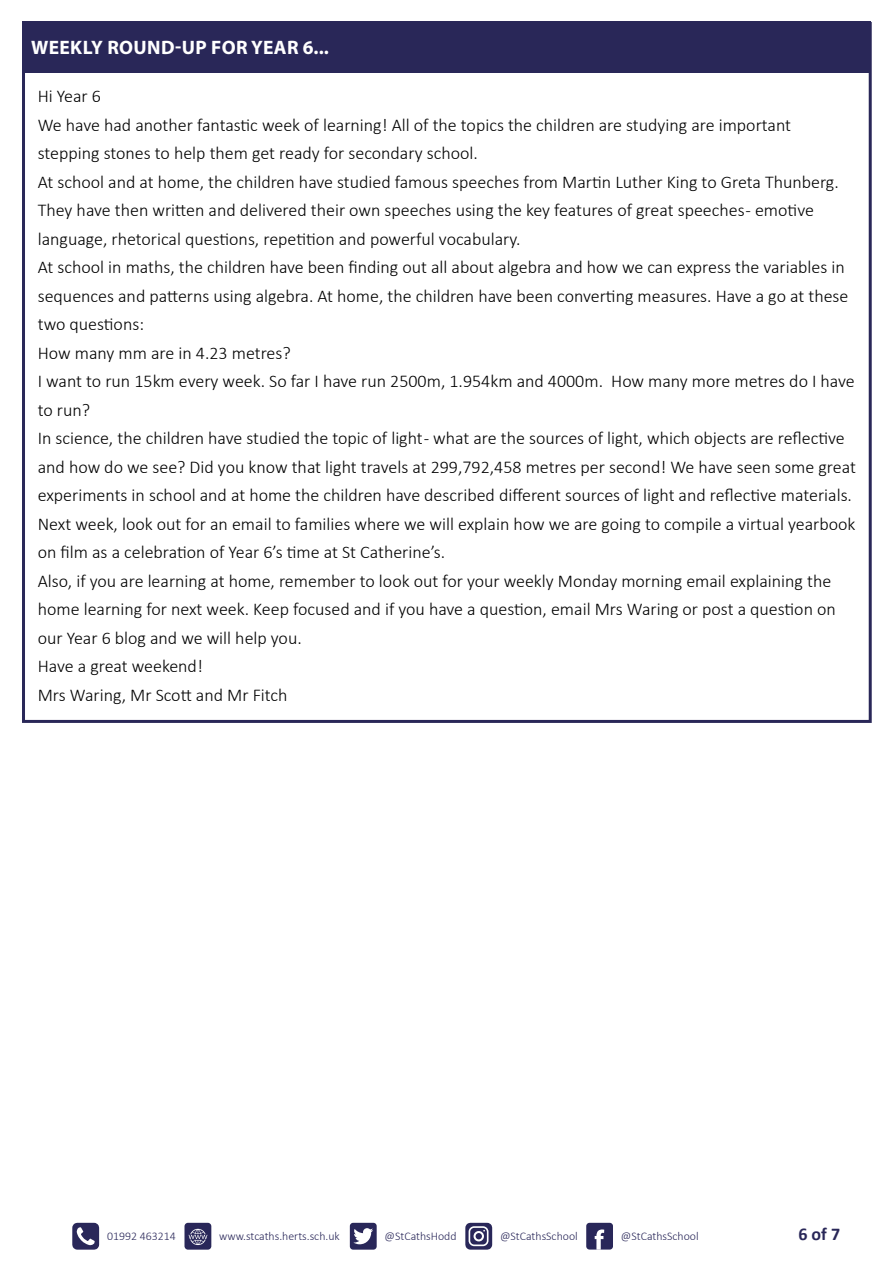
<style>
.page{position:relative;width:893px;height:1263px;background:#fff}
.page>*{position:absolute;margin:0;border:0;box-sizing:border-box;transform-origin:0 0}
.t1{font:700 19.5px "Myriad Pro";letter-spacing:.02em;color:#fff}
.t2{font:300 18px/28.5px "Calibri";color:#000}
.t3{font:700 18px "Calibri";color:#292758}
.t4{font:300 11.85px "Calibri";color:#292759}
</style>
<div class="page">
<div style="left:586px;top:1223px;width:27px;height:26px;background:#292759;border-radius:3px"></div>
<svg style="left:595px;top:1229px;width:9px;height:20px"></svg>
<div style="left:350px;top:1223px;width:27px;height:26px;background:#292759;border-radius:3px"></div>
<svg style="left:353px;top:1228px;width:20px;height:16px"></svg>
<svg style="left:72px;top:1223px;width:27px;height:26px"></svg>
<div style="left:184px;top:1223px;width:27px;height:26px;background:#292759;border-radius:4px"></div>
<svg style="left:189px;top:1229px;width:18px;height:16px"></svg>
<svg style="left:465px;top:1223px;width:27px;height:26px"></svg>
<div style="left:22px;top:21px;width:849px;height:51px;background:#292758"></div>
<p class="t1" style="left:31px;top:35px;width:299px">WEEKLY ROUND-UP FOR YEAR 6...</p>
<p class="t2" style="left:38px;top:82px;width:820px">Hi Year 6<br>We have had another fantastic week of learning! All of the topics the children are studying are important stepping stones to help them get ready for secondary school.<br>At school and at home, the children have studied famous speeches from Martin Luther King to Greta Thunberg.<br>They have then written and delivered their own speeches using the key features of great speeches - emotive language, rhetorical questions, repetition and powerful vocabulary.<br>At school in maths, the children have been finding out all about algebra and how we can express the variables in sequences and patterns using algebra. At home, the children have been converting measures. Have a go at these two questions:<br>How many mm are in 4.23 metres?<br>I want to run 15km every week. So far I have run 2500m, 1.954km and 4000m. How many more metres do I have to run?<br>In science, the children have studied the topic of light - what are the sources of light, which objects are reflective and how do we see? Did you know that light travels at 299,792,458 metres per second! We have seen some great experiments in school and at home the children have described different sources of light and reflective materials.<br>Next week, look out for an email to families where we will explain how we are going to compile a virtual yearbook on film as a celebration of Year 6’s time at St Catherine’s.<br>Also, if you are learning at home, remember to look out for your weekly Monday morning email explaining the home learning for next week. Keep focused and if you have a question, email Mrs Waring or post a question on our Year 6 blog and we will help you.<br>Have a great weekend!<br>Mrs Waring, Mr Scott and Mr Fitch</p>
<p class="t4" style="left:107px;top:1228px;width:70px">01992 463214</p>
<p class="t4" style="left:219px;top:1228px;width:122px">www.stcaths.herts.sch.uk</p>
<p class="t4" style="left:385px;top:1228px;width:74px">@StCathsHodd</p>
<p class="t4" style="left:500px;top:1228px;width:79px">@StCathsSchool</p>
<p class="t4" style="left:621px;top:1228px;width:79px">@StCathsSchool</p>
<p class="t3" style="left:798px;top:1221px;width:43px">6 of 7</p>
</div>
